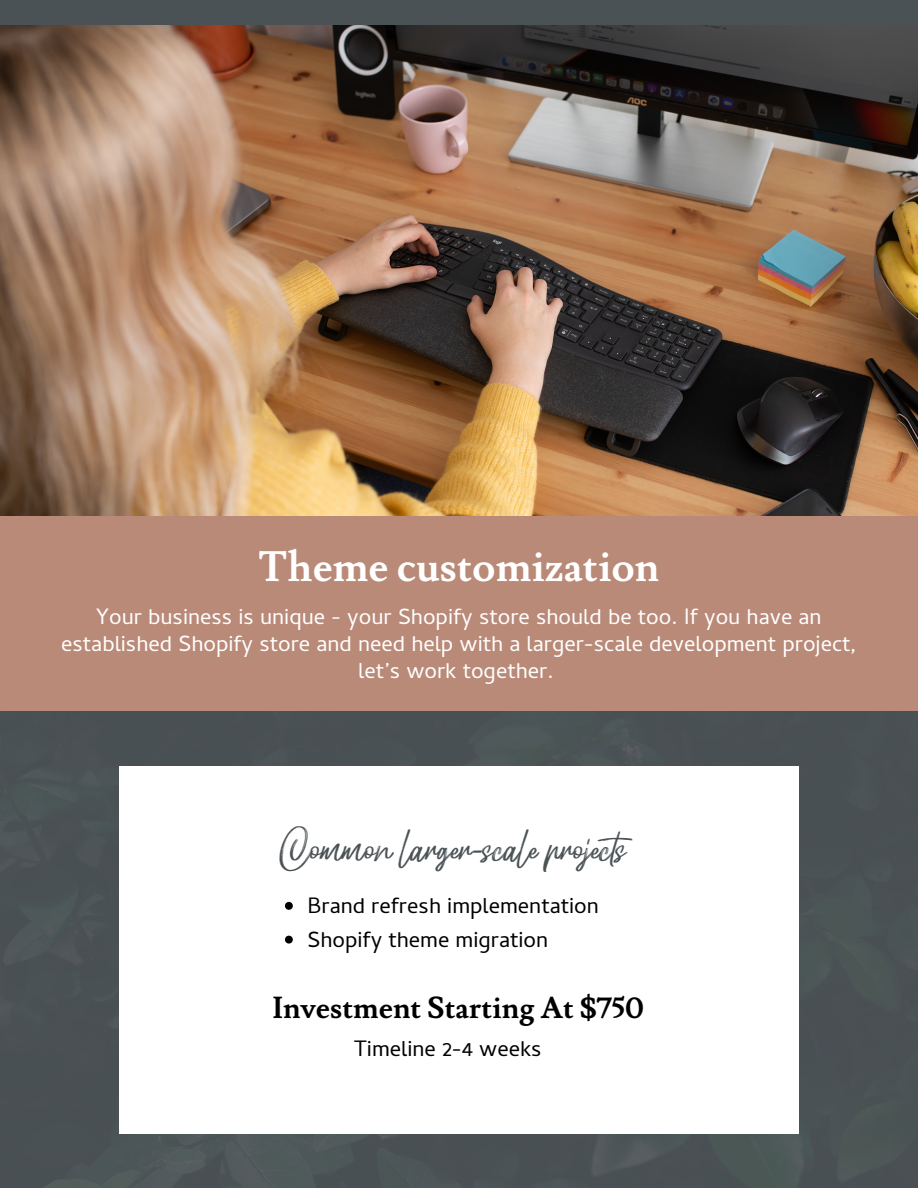
<style>
.page{position:relative;width:918px;height:1188px;background:#fff}
.page>*{position:absolute;margin:0;border:0;box-sizing:border-box;transform-origin:0 0}
.t1{font:45px "Hellotropica";color:#4b5256}
.t2{font:700 42px "Lusitana";color:#fff}
.t3{font:700 30px "Lusitana";color:#000}
.t4{font:22.5px/27px "Cambay";color:#fff;text-align:center}
.t5{font:22.5px "Cambay";color:#000}
</style>
<div class="page">
<img style="left:0;top:25px;width:918px;height:491px">
<div style="left:0;top:516px;width:918px;height:195px;background:#ba8a79"></div>
<div style="left:0;top:0;width:918px;height:25px;background:#4b5256"></div>
<div style="left:0;top:711px;width:918px;height:477px;background:#4b5256"></div>
<div style="left:119px;top:766px;width:680px;height:368px;background:#fff"></div>
<svg style="left:285px;top:902px;width:8px;height:8px"></svg>
<svg style="left:285px;top:936px;width:8px;height:8px"></svg>
<p class="t2" style="left:259px;top:541px;width:402px">Theme customization</p>
<p class="t4" style="left:61px;top:603px;width:797px">Your business is unique - your Shopify store should be too. If you have an established Shopify store and need help with a larger-scale development project, let’s work together.</p>
<p class="t1" style="left:279px;top:821px;width:369px">Common larger-scale projects</p>
<p class="t5" style="left:307px;top:892px;width:293px">Brand refresh implementation</p>
<p class="t5" style="left:307px;top:926px;width:242px">Shopify theme migration</p>
<p class="t3" style="left:272px;top:990px;width:373px">Investment Starting At $750</p>
<p class="t5" style="left:354px;top:1035px;width:189px">Timeline 2-4 weeks</p>
</div>
